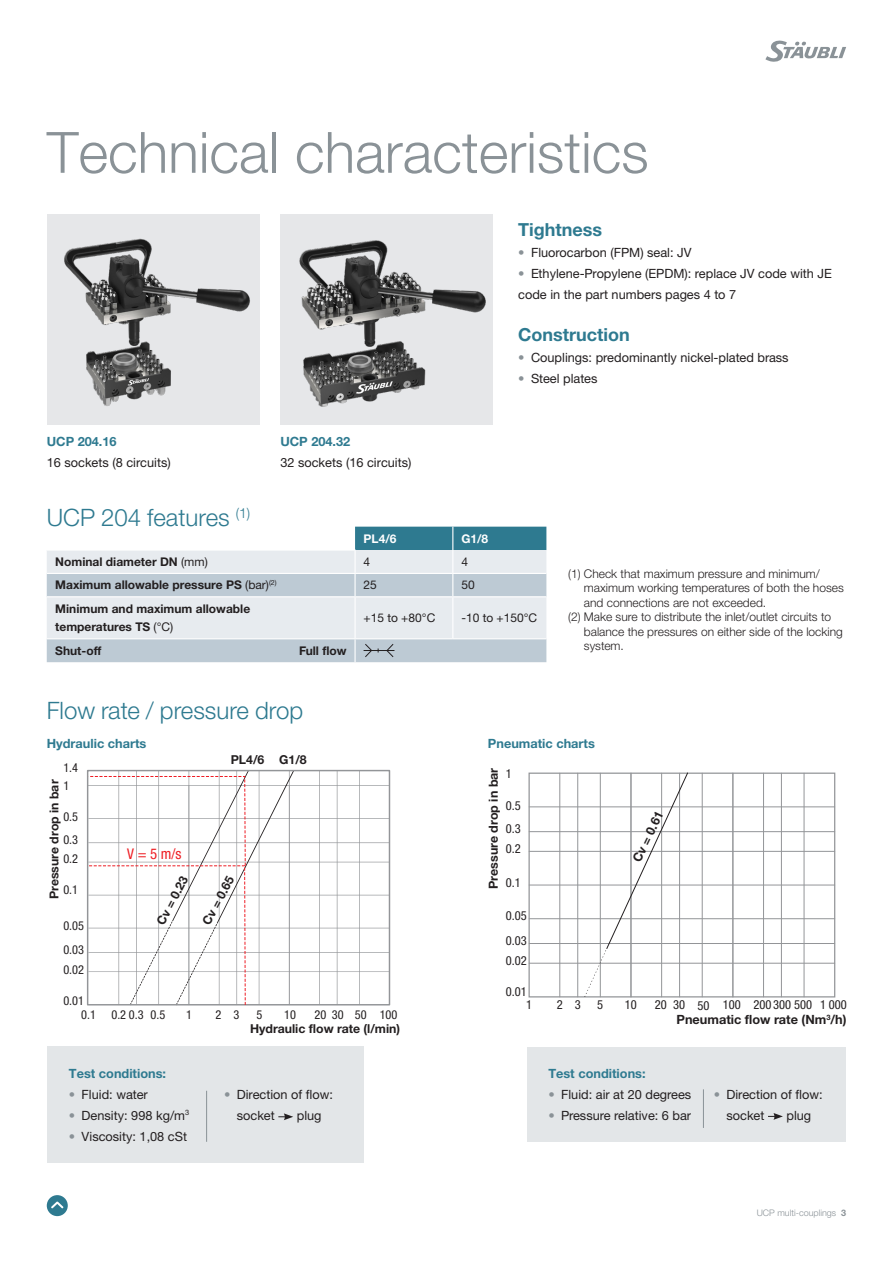
<style>
.page{position:relative;width:893px;height:1263px;background:#fff}
.page>*{position:absolute;margin:0;border:0;box-sizing:border-box;transform-origin:0 0}
.t1{font:300 57px "Helvetica Neue LTW1 G";color:#8a9297}
.t2{font:300 24px "Helvetica Neue LTW1 G";color:#2e7a90}
.t3{font:700 18px "Helvetica Neue LTW1 G";color:#2e7a90}
.t4{font:condensed 14.7px "Helvetica Neue LT Std";color:#ee1d23}
.t5{font:12.75px/21px "Helvetica Neue LTW1 G";color:#231f20}
.t6{font:700 12.75px "Helvetica Neue LTW1 G";color:#2e7a90}
.t7{font:700 12.75px "Helvetica Neue LTW1 G";color:#231f20}
.t8{font:condensed 12.45px/23.1px "Helvetica Neue LT Std";color:#231f20}
.t9{font:700 12.45px "Helvetica Neue LTW1 G";color:#231f20}
.t10{font:700 12.3px/13.8px "Helvetica Neue LTW1 G";color:#231f20;text-align:right}
.t11{font:condensed 12.3px/22.8px "Helvetica Neue LT Std";color:#231f20}
.t12{font:300 12px/14.4px "Helvetica Neue LTW1 G";color:#231f20}
.Table_Body{font:700 12px/18px "Helvetica Neue LTW1 G";color:#231f20}
.Table_Body-2{font:12px "Helvetica Neue LTW1 G";color:#231f20}
.Table_Header{font:700 12px "Helvetica Neue LTW1 G";color:#fff}
.t13{font:300 9px "Helvetica Neue LTW1 G";color:#8a9297}
.s1{font-weight:700;color:#2e7a90}
.s2{color:#8a9297}
.s3{font-weight:400}
.s4{font-family:"Helvetica Neue LT Std";font-weight:400;font-stretch:condensed}
.s5{font-weight:700}
</style>
<div class="page">
<svg style="left:765px;top:40px;width:81px;height:22px"></svg>
<img style="left:47px;top:215px;width:212px;height:210px">
<img style="left:280px;top:215px;width:213px;height:210px">
<svg style="left:294px;top:785px;width:94px;height:218px"></svg>
<svg style="left:87px;top:770px;width:207px;height:235px"></svg>
<div style="left:528px;top:772px;width:307px;height:225px;border:1px solid #939598"></div>
<hr style="left:559px;top:773px;width:1px;height:224px;background:#939598">
<hr style="left:577px;top:773px;width:1px;height:224px;background:#939598">
<hr style="left:702px;top:773px;width:1px;height:224px;background:#939598">
<hr style="left:763px;top:773px;width:1px;height:224px;background:#939598">
<hr style="left:781px;top:773px;width:1px;height:224px;background:#939598">
<hr style="left:804px;top:773px;width:1px;height:224px;background:#939598">
<hr style="left:529px;top:963px;width:306px;height:1px;background:#939598">
<hr style="left:529px;top:943px;width:306px;height:1px;background:#939598">
<hr style="left:529px;top:918px;width:306px;height:1px;background:#939598">
<hr style="left:529px;top:851px;width:306px;height:1px;background:#939598">
<hr style="left:529px;top:831px;width:306px;height:1px;background:#939598">
<hr style="left:529px;top:806px;width:306px;height:1px;background:#939598">
<hr style="left:732px;top:773px;width:1px;height:224px;background:#939598">
<hr style="left:529px;top:885px;width:306px;height:1px;background:#939598">
<svg style="left:584px;top:772px;width:104px;height:225px"></svg>
<div style="left:47px;top:1047px;width:317px;height:116px;background:#e3e6e8"></div>
<div style="left:527px;top:1047px;width:319px;height:94px;background:#e3e6e8"></div>
<svg style="left:47px;top:527px;width:499px;height:135px;background:#d0dbe1"></svg>
<svg style="left:278px;top:1113px;width:15px;height:7px"></svg>
<svg style="left:768px;top:1113px;width:15px;height:7px"></svg>
<hr style="left:206px;top:1091px;width:1px;height:51px;background:#8a9297">
<div style="left:47px;top:1195px;width:21px;height:21px;background:#2e7a90;border-radius:50%"></div>
<svg style="left:51px;top:1201px;width:12px;height:7px"></svg>
<hr style="left:703px;top:1089px;width:1px;height:39px;background:#8a9297">
<p class="t1" style="left:47px;top:118px;width:603px">Technical characteristics</p>
<p class="t5" style="left:47px;top:431px;width:125px"><span class="s1">UCP 204.16<br></span>16 sockets (8 circuits)</p>
<p class="t5" style="left:280px;top:431px;width:133px"><span class="s1">UCP 204.32<br></span>32 sockets (16 circuits)</p>
<p class="t2" style="left:47px;top:503px;width:205px">UCP 204 features <sup>(1)</sup></p>
<p class="Table_Header" style="left:364px;top:531px;width:34px">PL4/6</p>
<p class="Table_Header" style="left:461px;top:531px;width:28px">G1/8</p>
<p class="t3" style="left:518px;top:218px;width:85px">Tightness</p>
<p class="t5" style="left:518px;top:242px;width:175px"><span class="s2">•</span> Fluorocarbon (FPM) seal: JV</p>
<p class="t5" style="left:518px;top:263px;width:315px"><span class="s2">•</span> Ethylene-Propylene (EPDM): replace JV code with JE code in the part numbers pages 4 to 7</p>
<p class="t3" style="left:518px;top:323px;width:113px">Construction</p>
<p class="t5" style="left:518px;top:347px;width:272px"><span class="s2">•</span> Couplings: predominantly nickel-plated brass</p>
<p class="t5" style="left:518px;top:368px;width:81px"><span class="s2">•</span> Steel plates</p>
<p class="Table_Body" style="left:55px;top:553px;width:154px">Nominal diameter DN <span class="s3">(mm)</span></p>
<p class="Table_Body-2" style="left:364px;top:554px;width:8px">4</p>
<p class="Table_Body-2" style="left:461px;top:554px;width:8px">4</p>
<p class="Table_Body" style="left:55px;top:576px;width:223px">Maximum allowable pressure PS <span class="s3">(bar)</span><sup>(2)</sup></p>
<p class="Table_Body-2" style="left:364px;top:578px;width:15px">25</p>
<p class="Table_Body-2" style="left:461px;top:578px;width:15px">50</p>
<p class="Table_Body" style="left:55px;top:600px;width:196px">Minimum and maximum allowable temperatures TS <span class="s3">(°C)</span></p>
<p class="Table_Body-2" style="left:364px;top:610px;width:73px">+15 to +80°C</p>
<p class="Table_Body-2" style="left:461px;top:610px;width:77px">-10 to +150°C</p>
<p class="Table_Body" style="left:55px;top:641px;width:48px">Shut-off</p>
<p class="Table_Body" style="left:299px;top:641px;width:49px">Full flow</p>
<p class="t2" style="left:47px;top:696px;width:258px">Flow rate / pressure drop</p>
<p class="t12" style="left:584px;top:566px;width:261px;text-indent:-16px">(1) Check that maximum pressure and minimum/ maximum working temperatures of both the hoses and connections are not exceeded.</p>
<p class="t12" style="left:584px;top:610px;width:260px;text-indent:-16px">(2) Make sure to distribute the inlet/outlet circuits to balance the pressures on either side of the locking system.</p>
<p class="t6" style="left:47px;top:736px;width:101px">Hydraulic charts</p>
<p class="t6" style="left:488px;top:736px;width:108px">Pneumatic charts</p>
<p class="t11" style="left:63px;top:757px;width:16px">1.4</p>
<p class="t10" style="left:47px;top:899px;width:121px;rotate:-90deg">Pressure drop in bar</p>
<p class="t11" style="left:63px;top:774px;width:7px">1</p>
<p class="t11" style="left:63px;top:805px;width:16px">0.5<br>0.3</p>
<p class="t11" style="left:63px;top:847px;width:16px">0.2</p>
<p class="t11" style="left:63px;top:878px;width:16px">0.1</p>
<p class="t11" style="left:63px;top:913px;width:22px;line-height:24.8px">0.05<br>0.03</p>
<p class="t11" style="left:63px;top:958px;width:22px">0.02</p>
<p class="t11" style="left:63px;top:989px;width:22px">0.01</p>
<p class="t4" style="left:127px;top:845px;width:56px">V = 5 m/s</p>
<p class="t10" style="left:231px;top:752px;width:78px">PL4/6 G1/8</p>
<p class="t10" style="left:154px;top:921px;width:54px;rotate:-63deg">Cv = 0.23</p>
<p class="t10" style="left:199px;top:921px;width:54px;rotate:-62deg">Cv = 0.65</p>
<p class="t11" style="left:81px;top:1003px;width:16px">0.1</p>
<p class="t11" style="left:111px;top:1003px;width:55px">0.2 0.3 0.5</p>
<p class="t11" style="left:186px;top:1003px;width:7px">1</p>
<p class="t11" style="left:216px;top:1003px;width:25px">2 3</p>
<p class="t11" style="left:257px;top:1003px;width:7px">5</p>
<p class="t10" style="left:250px;top:1007px;width:152px"><span class="s4">20 30 50 100<br></span>Hydraulic flow rate (l/min)</p>
<p class="t11" style="left:284px;top:1003px;width:13px">10</p>
<p class="t6" style="left:69px;top:1065px;width:99px">Test conditions:</p>
<p class="t5" style="left:69px;top:1083px;width:80px"><span class="s2">•</span> Fluid: water</p>
<p class="t5" style="left:69px;top:1104px;width:122px"><span class="s2">•</span> Density: 998 kg/m<sup>3</sup></p>
<p class="t5" style="left:69px;top:1125px;width:120px"><span class="s2">•</span> Viscosity: 1,08 cSt</p>
<p class="t5" style="left:237px;top:1084px;width:98px;text-indent:-13px"><span class="s2">•</span> Direction of flow: socket</p>
<p class="t5" style="left:297px;top:1105px;width:26px">plug</p>
<p class="t9" style="left:486px;top:889px;width:123px;rotate:-90deg">Pressure drop in bar</p>
<p class="t8" style="left:506px;top:762px;width:7px">1</p>
<p class="t8" style="left:506px;top:794px;width:16px">0.5<br>0.3</p>
<p class="t8" style="left:506px;top:837px;width:16px">0.2</p>
<p class="t8" style="left:506px;top:870px;width:16px">0.1</p>
<p class="t8" style="left:506px;top:903px;width:22px;line-height:25px">0.05<br>0.03</p>
<p class="t8" style="left:506px;top:948px;width:22px">0.02</p>
<p class="t8" style="left:526px;top:985px;width:7px;line-height:12.8px;text-indent:-20px">0.01<br>1</p>
<p class="t9" style="left:629px;top:858px;width:56px;rotate:-64deg">Cv = 0.61</p>
<p class="t8" style="left:557px;top:993px;width:25px">2 3</p>
<p class="t8" style="left:597px;top:993px;width:7px">5</p>
<p class="t8" style="left:625px;top:993px;width:13px">10</p>
<p class="t8" style="left:655px;top:993px;width:193px">20 30 50 100 200 300 500 1 000</p>
<p class="t7" style="left:677px;top:1012px;width:171px">Pneumatic flow rate (Nm<sup>3</sup>/h)</p>
<p class="t6" style="left:548px;top:1065px;width:99px">Test conditions:</p>
<p class="t5" style="left:548px;top:1083px;width:144px"><span class="s2">•</span> Fluid: air at 20 degrees</p>
<p class="t5" style="left:548px;top:1104px;width:144px"><span class="s2">•</span> Pressure relative: 6 bar</p>
<p class="t5" style="left:726px;top:1084px;width:98px;text-indent:-13px"><span class="s2">•</span> Direction of flow: socket</p>
<p class="t5" style="left:786px;top:1105px;width:26px">plug</p>
<p class="t13" style="left:757px;top:1207px;width:91px">UCP multi-couplings <span class="s5">3</span></p>
</div>
